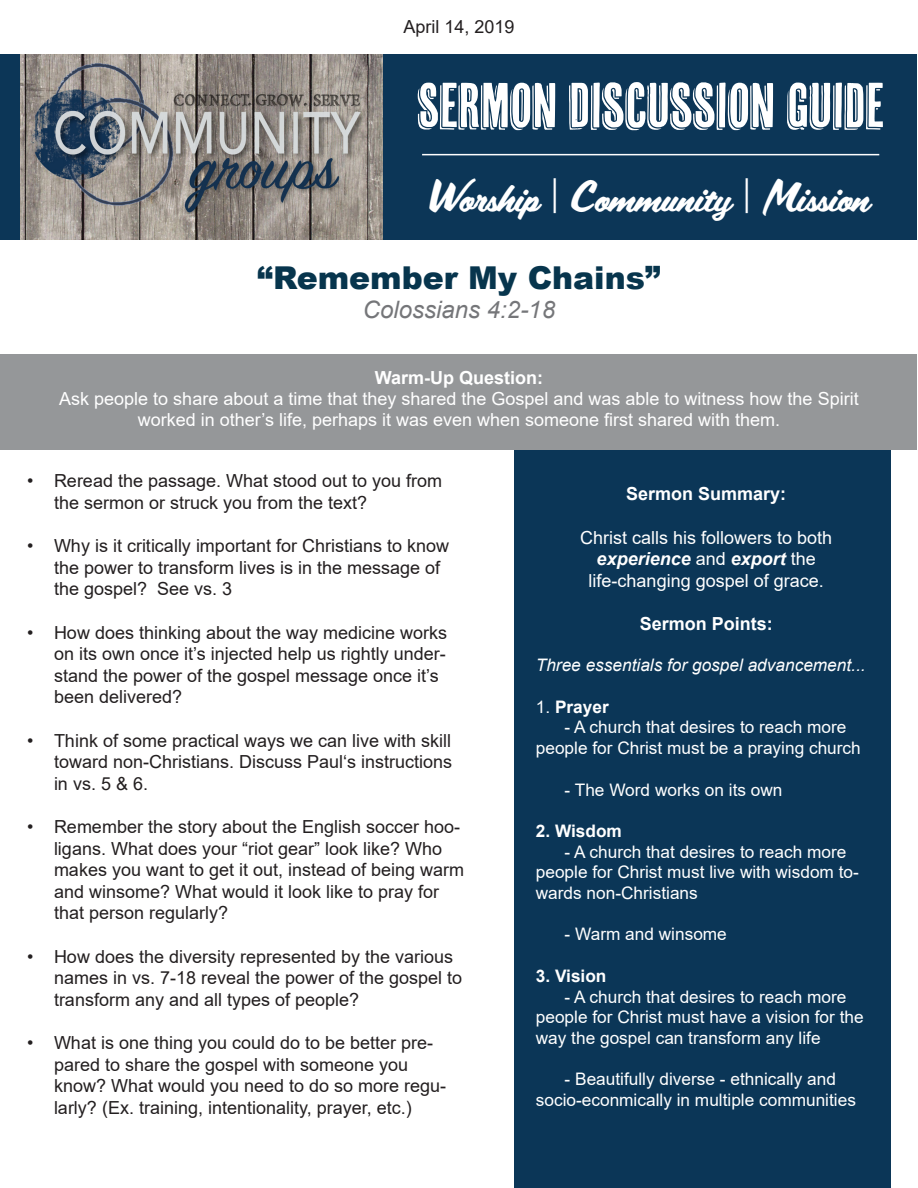
<style>
.page{position:relative;width:918px;height:1188px;background:#fff}
.page>*{position:absolute;margin:0;border:0;box-sizing:border-box;transform-origin:0 0}
.t1{font:63px "Cheap Pine";letter-spacing:-.01em;color:#fff}
.t2{font:39px "Scriptorama JF Tradeshow";letter-spacing:-.03em;color:#fff}
.t3{font:900 31.5px "Arial";color:#07354d}
.t4{font:italic 24px "Arial";color:#757679}
.t5{font:18px/21.6px "Arial";color:#231f20}
.t6{font:18px/21px "Arial";color:#fff;text-align:center}
.t7{font:700 18px "Arial";color:#fff}
.t8{font:italic 700 18px "Arial";color:#fff}
.t9{font:17.25px/20.7px "Arial";color:#fff}
.t10{font:italic 17.25px "Arial";color:#fff}
.t11{font:700 17.25px "Arial";color:#fff}
.s1{font-weight:400;font-style:normal}
.s2{font-weight:400}
</style>
<div class="page">
<div style="left:515px;top:450px;width:376px;height:738px;background:#0b3657"></div>
<div style="left:1px;top:54px;width:916px;height:185px;background:#0c3657"></div>
<img style="left:21px;top:54px;width:361px;height:185px">
<hr style="left:422px;top:154px;width:457px;height:1px;background:#fff">
<div style="left:1px;top:354px;width:916px;height:96px;background:#959799"></div>
<p class="t5" style="left:403px;top:16px;width:113px">April 14, 2019</p>
<p class="t1" style="left:418px;top:71px;width:468px">SERMON DISCUSSION GUIDE</p>
<p class="t2" style="left:429px;top:169px;width:443px">Worship | Community | Mission</p>
<p class="t3" style="left:257px;top:255px;width:405px">“Remember My Chains”</p>
<p class="t4" style="left:363px;top:294px;width:194px">Colossians 4:2-18</p>
<p class="t7" style="left:375px;top:365px;width:170px">Warm-Up Question:</p>
<p class="t6" style="left:59px;top:388px;width:801px">Ask people to share about a time that they shared the Gospel and was able to witness how the Spirit worked in other’s life, perhaps it was even when someone first shared with them.</p>
<p class="t5" style="left:54px;top:470px;width:390px;text-indent:-27px">• Reread the passage. What stood out to you from the sermon or struck you from the text?</p>
<p class="t5" style="left:54px;top:535px;width:397px;text-indent:-27px">• Why is it critically important for Christians to know the power to transform lives is in the message of the gospel? See vs. 3</p>
<p class="t5" style="left:54px;top:621px;width:395px;text-indent:-27px">• How does thinking about the way medicine works on its own once it’s injected help us rightly under&shy;stand the power of the gospel message once it’s been delivered?</p>
<p class="t5" style="left:54px;top:729px;width:400px;text-align:justify;text-indent:-27px">• Think of some practical ways we can live with skill toward non-Christians. Discuss Paul‘s instructions in vs. 5 &amp; 6.</p>
<p class="t5" style="left:54px;top:816px;width:412px;text-indent:-27px">• Remember the story about the English soccer hoo&shy;ligans. What does your “riot gear” look like? Who makes you want to get it out, instead of being warm and winsome? What would it look like to pray for that person regularly?</p>
<p class="t5" style="left:54px;top:945px;width:410px;text-indent:-27px">• How does the diversity represented by the various names in vs. 7-18 reveal the power of the gospel to transform any and all types of people?</p>
<p class="t5" style="left:54px;top:1032px;width:394px;text-indent:-27px">• What is one thing you could do to be better pre&shy;pared to share the gospel with someone you know? What would you need to do so more regu&shy;larly? (Ex. training, intentionality, prayer, etc.)</p>
<p class="t7" style="left:626px;top:481px;width:162px">Sermon Summary:</p>
<p class="t6" style="left:580px;top:527px;width:254px">Christ calls his followers to both</p>
<p class="t8" style="left:597px;top:547px;width:221px">experience <span class="s1">and</span> export <span class="s1">the</span></p>
<p class="t6" style="left:589px;top:570px;width:237px">life-changing gospel of grace.</p>
<p class="t7" style="left:640px;top:611px;width:135px">Sermon Points:</p>
<p class="t10" style="left:536px;top:654px;width:331px">Three essentials for gospel advancement...</p>
<p class="t11" style="left:536px;top:695px;width:74px"><span class="s2">1.</span> Prayer</p>
<p class="t9" style="left:536px;top:717px;width:327px;text-indent:29px">- A church that desires to reach more people for Christ must be a praying church</p>
<p class="t9" style="left:565px;top:779px;width:219px">- The Word works on its own</p>
<p class="t11" style="left:536px;top:819px;width:88px">2. Wisdom</p>
<p class="t9" style="left:536px;top:841px;width:325px;text-indent:29px">- A church that desires to reach more people for Christ must live with wisdom to&shy;wards non-Christians</p>
<p class="t9" style="left:565px;top:924px;width:164px">- Warm and winsome</p>
<p class="t11" style="left:536px;top:964px;width:72px">3. Vision</p>
<p class="t9" style="left:536px;top:986px;width:329px;text-indent:29px">- A church that desires to reach more people for Christ must have a vision for the way the gospel can transform any life</p>
<p class="t9" style="left:565px;top:1069px;width:273px">- Beautifully diverse - ethnically and</p>
<p class="t9" style="left:536px;top:1090px;width:322px">socio-econmically in multiple communities</p>
</div>
